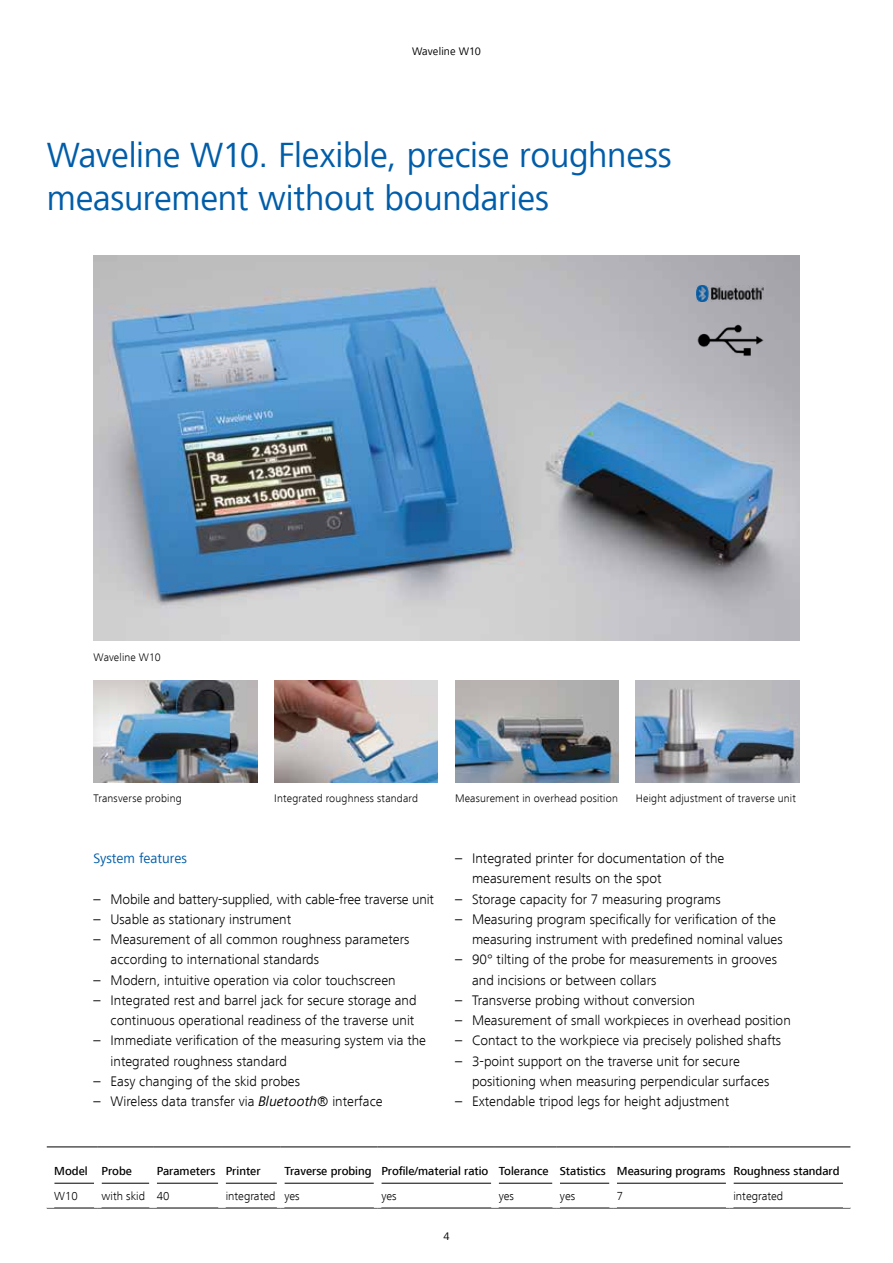
<style>
.page{position:relative;width:893px;height:1263px;background:#fff}
.page>*{position:absolute;margin:0;border:0;box-sizing:border-box;transform-origin:0 0}
.t1{font:36px/43.5px "Frutiger Next LT";letter-spacing:-.005em;color:#005da9}
.t2{font:300 14.25px/20.2px "Frutiger Next LT";color:#000}
.t3{font:14.25px "Frutiger Next LT";color:#005da9}
.t4{font:500 12px "Frutiger Next LT";color:#000}
.t5{font:300 12px "Frutiger Next LT";color:#000}
.t6{font:300 11.25px "Frutiger Next LT";letter-spacing:.015em;color:#000}
.t7{font:11.25px "Frutiger Next LT";letter-spacing:.005em;color:#000}
.s1{font-weight:400;font-style:italic}
</style>
<div class="page">
<img style="left:94px;top:256px;width:705px;height:384px">
<img style="left:696px;top:285px;width:67px;height:17px">
<img style="left:696px;top:322px;width:69px;height:35px">
<img style="left:94px;top:681px;width:163px;height:101px">
<img style="left:274px;top:681px;width:164px;height:101px">
<img style="left:455px;top:681px;width:164px;height:101px">
<img style="left:636px;top:681px;width:163px;height:101px">
<hr style="left:47px;top:1208px;width:51px;height:1px;background:#000">
<hr style="left:98px;top:1208px;width:55px;height:1px;background:#000">
<hr style="left:153px;top:1208px;width:69px;height:1px;background:#000">
<hr style="left:222px;top:1208px;width:59px;height:1px;background:#000">
<hr style="left:281px;top:1208px;width:97px;height:1px;background:#000">
<hr style="left:378px;top:1208px;width:117px;height:1px;background:#000">
<hr style="left:495px;top:1208px;width:61px;height:1px;background:#000">
<hr style="left:556px;top:1208px;width:57px;height:1px;background:#000">
<hr style="left:613px;top:1208px;width:117px;height:1px;background:#000">
<hr style="left:730px;top:1208px;width:120px;height:1px;background:#000">
<hr style="left:54px;top:1183px;width:40px;height:1px;background:#000">
<hr style="left:102px;top:1183px;width:47px;height:1px;background:#000">
<hr style="left:157px;top:1183px;width:61px;height:1px;background:#000">
<hr style="left:226px;top:1183px;width:51px;height:1px;background:#000">
<hr style="left:284px;top:1183px;width:90px;height:1px;background:#000">
<hr style="left:381px;top:1183px;width:110px;height:1px;background:#000">
<hr style="left:499px;top:1183px;width:53px;height:1px;background:#000">
<hr style="left:560px;top:1183px;width:49px;height:1px;background:#000">
<hr style="left:617px;top:1183px;width:109px;height:1px;background:#000">
<hr style="left:733px;top:1183px;width:110px;height:1px;background:#000">
<hr style="left:47px;top:1147px;width:51px;height:1px;background:#000">
<hr style="left:98px;top:1147px;width:55px;height:1px;background:#000">
<hr style="left:153px;top:1147px;width:69px;height:1px;background:#000">
<hr style="left:222px;top:1147px;width:59px;height:1px;background:#000">
<hr style="left:281px;top:1147px;width:97px;height:1px;background:#000">
<hr style="left:378px;top:1147px;width:117px;height:1px;background:#000">
<hr style="left:495px;top:1147px;width:61px;height:1px;background:#000">
<hr style="left:556px;top:1147px;width:57px;height:1px;background:#000">
<hr style="left:613px;top:1147px;width:117px;height:1px;background:#000">
<hr style="left:730px;top:1147px;width:120px;height:1px;background:#000">
<p class="t7" style="left:412px;top:45px;width:70px">Waveline W10</p>
<h1 class="t1" style="left:47px;top:133px;width:627px">Waveline W10. Flexible, precise roughness measurement without boundaries</h1>
<p class="t6" style="left:94px;top:651px;width:69px">Waveline W10</p>
<p class="t6" style="left:94px;top:792px;width:90px">Transverse probing</p>
<p class="t6" style="left:274px;top:792px;width:145px">Integrated roughness standard</p>
<p class="t6" style="left:455px;top:792px;width:164px">Measurement in overhead position</p>
<p class="t6" style="left:636px;top:792px;width:162px">Height adjustment of traverse unit</p>
<p class="t3" style="left:94px;top:850px;width:95px">System features</p>
<p class="t2" style="left:94px;top:889px;width:342px">– Mobile and battery-supplied, with cable-free traverse unit</p>
<p class="t2" style="left:94px;top:909px;width:199px">– Usable as stationary instrument</p>
<p class="t2" style="left:111px;top:929px;width:300px;text-indent:-17px">– Measurement of all common roughness parameters according to international standards</p>
<p class="t2" style="left:94px;top:970px;width:304px">– Modern, intuitive operation via color touchscreen</p>
<p class="t2" style="left:94px;top:990px;width:325px;text-align:right">– Integrated rest and barrel jack for secure storage and continuous operational readiness of the traverse unit</p>
<p class="t2" style="left:111px;top:1030px;width:317px;text-indent:-17px">– Immediate verification of the measuring system via the integrated roughness standard</p>
<p class="t2" style="left:94px;top:1071px;width:208px">– Easy changing of the skid probes</p>
<p class="t2" style="left:94px;top:1091px;width:291px">– Wireless data transfer via <span class="s1">Bluetooth</span>® interface</p>
<p class="t2" style="left:472px;top:848px;width:254px;text-indent:-17px">– Integrated printer for documentation of the measurement results on the spot</p>
<p class="t2" style="left:455px;top:889px;width:267px">– Storage capacity for 7 measuring programs</p>
<p class="t2" style="left:472px;top:909px;width:312px;text-indent:-17px">– Measuring program specifically for verification of the measuring instrument with predefined nominal values</p>
<p class="t2" style="left:472px;top:949px;width:306px;text-indent:-17px">– 90° tilting of the probe for measurements in grooves and incisions or between collars</p>
<p class="t2" style="left:455px;top:990px;width:241px">– Transverse probing without conversion</p>
<p class="t2" style="left:455px;top:1010px;width:337px">– Measurement of small workpieces in overhead position</p>
<p class="t2" style="left:455px;top:1030px;width:328px">– Contact to the workpiece via precisely polished shafts</p>
<p class="t2" style="left:472px;top:1051px;width:299px;text-indent:-17px">– 3-point support on the traverse unit for secure positioning when measuring perpendicular surfaces</p>
<p class="t2" style="left:455px;top:1091px;width:276px">– Extendable tripod legs for height adjustment</p>
<p class="t4" style="left:54px;top:1164px;width:79px">Model Probe</p>
<p class="t4" style="left:157px;top:1164px;width:105px">Parameters Printer</p>
<p class="t4" style="left:284px;top:1164px;width:557px">Traverse probing Profile/material ratio Tolerance Statistics Measuring programs Roughness standard</p>
<p class="t5" style="left:54px;top:1189px;width:25px">W10</p>
<p class="t5" style="left:102px;top:1189px;width:69px">with skid 40</p>
<p class="t5" style="left:226px;top:1189px;width:76px">integrated yes</p>
<p class="t5" style="left:381px;top:1189px;width:17px">yes</p>
<p class="t5" style="left:499px;top:1189px;width:17px">yes</p>
<p class="t5" style="left:560px;top:1189px;width:17px">yes</p>
<p class="t5" style="left:617px;top:1189px;width:8px">7</p>
<p class="t5" style="left:733px;top:1189px;width:51px">integrated</p>
<p class="t7" style="left:443px;top:1229px;width:8px">4</p>
</div>
